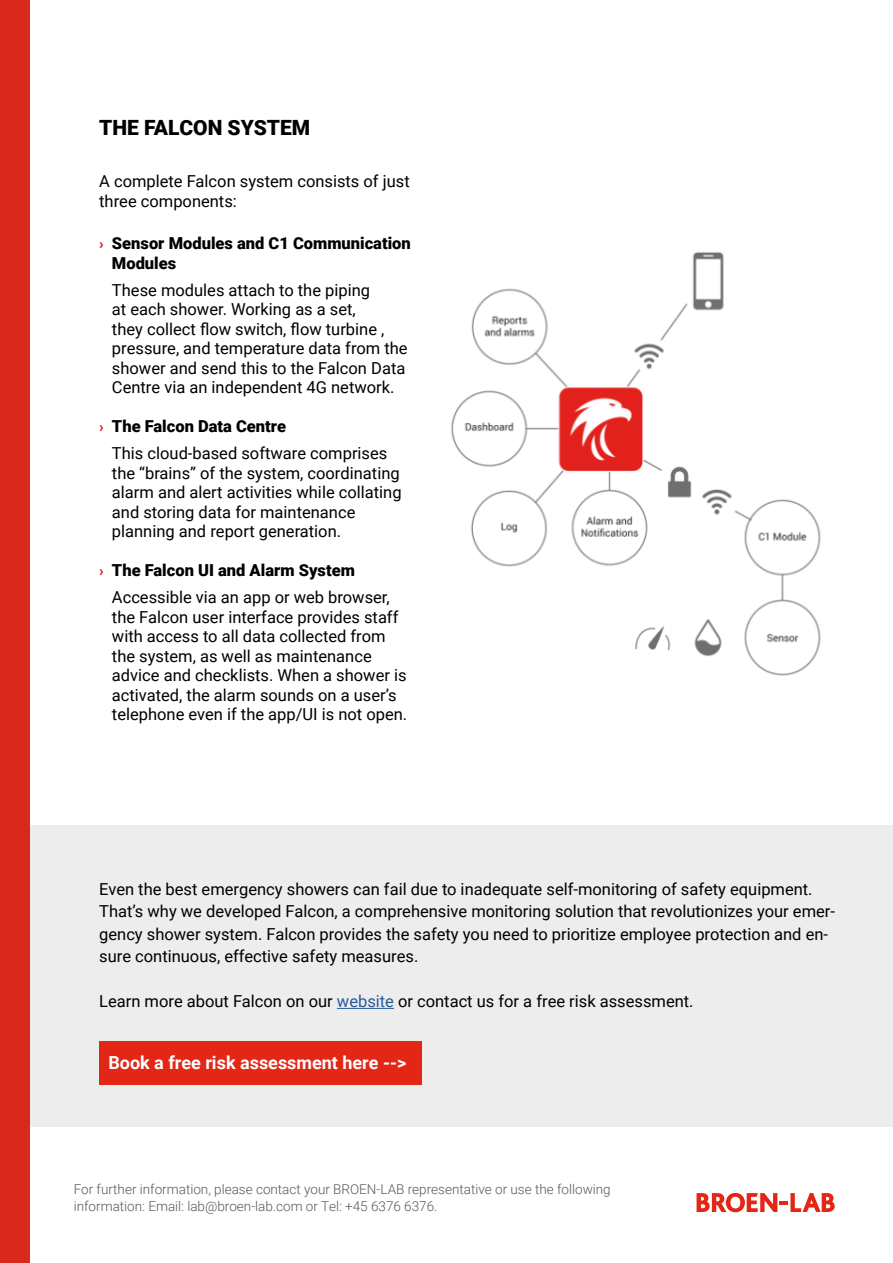
<style>
.page{position:relative;width:893px;height:1263px;background:#fff}
.page>*{position:absolute;margin:0;border:0;box-sizing:border-box;transform-origin:0 0}
.t1{font:900 21px "Roboto";color:#000}
.t2{font:700 18px "Roboto";color:#fff}
.t3{font:16.5px/19.5px "Roboto";color:#000}
.t4{font:900 16.5px/19.5px "Roboto";color:#000}
.t5{font:300 13.5px/16.5px "Roboto";color:#575756}
.s1{font-size:15px;color:#e1251b}
.s2{font-weight:900;font-size:15px;color:#e1251b}
.s3{font-weight:900}
.s4{color:#275b9b}
</style>
<div class="page">
<img style="left:451px;top:252px;width:370px;height:424px">
<div style="left:26px;top:825px;width:867px;height:302px;background:#ededed"></div>
<svg style="left:697px;top:1193px;width:138px;height:19px"></svg>
<div style="left:0;top:0;width:30px;height:1263px;background:#da291c"></div>
<hr style="left:337px;top:1008px;width:57px;height:1px;background:#275b9b">
<div style="left:99px;top:1042px;width:323px;height:43px;background:#e32717"></div>
<p class="t1" style="left:99px;top:113px;width:213px">THE FALCON SYSTEM</p>
<p class="t3" style="left:99px;top:171px;width:312px">A complete Falcon system consists of just three components:</p>
<p class="t4" style="left:112px;top:233px;width:300px;text-indent:-13px"><span class="s1">›</span> Sensor Modules and C1 Communication<br>Modules</p>
<p class="t3" style="left:112px;top:279px;width:297px">These modules attach to the piping<br>at each shower. Working as a set,<br>they collect flow switch, flow turbine , pressure, and temperature data from the shower and send this to the Falcon Data Centre via an independent 4G network.</p>
<p class="t3" style="left:112px;top:412px;width:277px;line-height:27px;text-indent:-13px"><span class="s2">›</span> <span class="s3">The Falcon Data Centre<br></span>This cloud-based software comprises</p>
<p class="t3" style="left:112px;top:462px;width:291px">the “brains” of the system, coordinating alarm and alert activities while collating and storing data for maintenance planning and report generation.</p>
<p class="t3" style="left:112px;top:556px;width:279px;line-height:27px;text-indent:-13px"><span class="s2">›</span> <span class="s3">The Falcon UI and Alarm System<br></span>Accessible via an app or web browser,</p>
<p class="t3" style="left:112px;top:606px;width:297px">the Falcon user interface provides staff with access to all data collected from the system, as well as maintenance advice and checklists. When a shower is activated, the alarm sounds on a user’s telephone even if the app/UI is not open.</p>
<p class="t3" style="left:99px;top:877px;width:737px;line-height:22.5px">Even the best emergency showers can fail due to inadequate self-monitoring of safety equipment.<br>That’s why we developed Falcon, a comprehensive monitoring solution that revolutionizes your emer&shy;gency shower system. Falcon provides the safety you need to prioritize employee protection and en&shy;sure continuous, effective safety measures.</p>
<p class="t3" style="left:99px;top:991px;width:596px">Learn more about Falcon on our <span class="s4">website</span> or contact us for a free risk assessment.</p>
<p class="t2" style="left:108px;top:1050px;width:299px">Book a free risk assessment here --&gt;</p>
<p class="t5" style="left:74px;top:1180px;width:539px">For further information, please contact your BROEN-LAB representative or use the following information: Email: lab@broen-lab.com or Tel: +45 6376 6376.</p>
</div>
